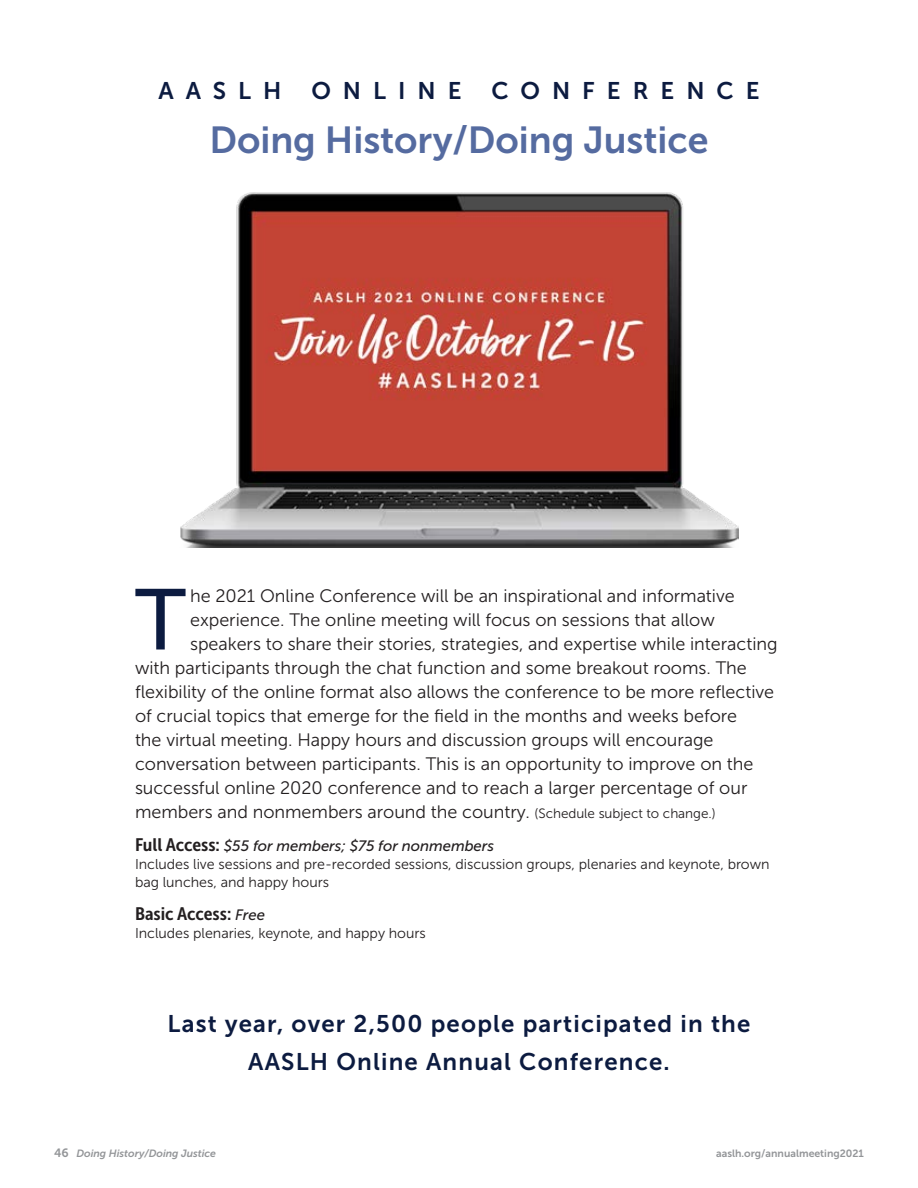
<style>
.page{position:relative;width:918px;height:1188px;background:#fff}
.page>*{position:absolute;margin:0;border:0;box-sizing:border-box;transform-origin:0 0}
.Body_9_5_12_LittleRo{font:85.95px "Museo Sans 500";color:#0c1b40}
.Session_Text_9_12_Li{font:37.5px "Museo Sans 700";color:#556ba0}
.HEAD_1_Top_Centered{font:24px/37.5px "Museo Sans 700";letter-spacing:.05em;color:#0c1b40;text-align:center}
.HEAD_1_Top_Centered-2{font:24px "Museo Sans 700";letter-spacing:.5em;color:#0c1b40}
.Body_9_5_12_LittleRo-2{font:18px "Museo Sans 300";color:#231f20}
.Session_Title_-_Onli{font:18px "Museo Sans Cond 700";color:#231f20;scale:1.1 1}
.Session_Title_-_Onli-2{font:italic 15px "Museo Sans 500";letter-spacing:-.005em;color:#231f20}
.Body_9_5_12_LittleRo-3{font:14.25px/18px "Museo Sans 300";color:#231f20}
.t1{font:italic 10.5px "Museo Sans 700";color:#939598}
.t2{font:10.5px "Museo Sans 700";color:#939598}
.s1{font-size:13.5px}
.s2{font-family:"Museo Sans Cond 700";font-style:normal;font-size:18px}
.s3{font-family:"Museo Sans 500";font-style:italic;font-size:15px}
.s4{font-style:normal;font-size:12px}
</style>
<div class="page">
<img style="left:180px;top:192px;width:558px;height:356px">
<p class="HEAD_1_Top_Centered-2" style="left:158px;top:77px;width:603px">AASLH ONLINE CONFERENCE</p>
<p class="Session_Text_9_12_Li" style="left:209px;top:119px;width:501px">Doing History/Doing Justice</p>
<p class="Body_9_5_12_LittleRo" style="left:135px;top:573px;width:52px">T</p>
<p class="Body_9_5_12_LittleRo-2" style="left:190px;top:586px;width:546px">he 2021 Online Conference will be an inspirational and informative</p>
<p class="Body_9_5_12_LittleRo-2" style="left:190px;top:610px;width:526px">experience. The online meeting will focus on sessions that allow</p>
<p class="Body_9_5_12_LittleRo-2" style="left:190px;top:634px;width:589px">speakers to share their stories, strategies, and expertise while interacting</p>
<p class="Body_9_5_12_LittleRo-2" style="left:135px;top:658px;width:613px">with participants through the chat function and some breakout rooms. The</p>
<p class="Body_9_5_12_LittleRo-2" style="left:135px;top:682px;width:641px">flexibility of the online format also allows the conference to be more reflective</p>
<p class="Body_9_5_12_LittleRo-2" style="left:135px;top:706px;width:604px">of crucial topics that emerge for the field in the months and weeks before</p>
<p class="Body_9_5_12_LittleRo-2" style="left:135px;top:730px;width:580px">the virtual meeting. Happy hours and discussion groups will encourage</p>
<p class="Body_9_5_12_LittleRo-2" style="left:135px;top:754px;width:620px">conversation between participants. This is an opportunity to improve on the</p>
<p class="Body_9_5_12_LittleRo-2" style="left:135px;top:778px;width:614px">successful online 2020 conference and to reach a larger percentage of our</p>
<p class="Body_9_5_12_LittleRo-2" style="left:135px;top:802px;width:582px">members and nonmembers around the country. <span class="s1">(Schedule subject to change.)</span></p>
<p class="Session_Title_-_Onli-2" style="left:135px;top:837px;width:361px"><span class="s2">Full Access:</span> $55 for members; $75 for nonmembers</p>
<p class="Body_9_5_12_LittleRo-3" style="left:135px;top:855px;width:636px">Includes live sessions and pre-recorded sessions, discussion groups, plenaries and keynote, brown bag lunches, and happy hours</p>
<p class="Session_Title_-_Onli" style="left:135px;top:903px;width:120px">Basic Access: <span class="s3">Free</span></p>
<p class="Body_9_5_12_LittleRo-3" style="left:135px;top:924px;width:292px">Includes plenaries, keynote, and happy hours</p>
<p class="HEAD_1_Top_Centered" style="left:168px;top:1005px;width:584px">Last year, over 2,500 people participated in the<br>AASLH Online Annual Conference.</p>
<p class="t1" style="left:54px;top:1147px;width:164px"><span class="s4">46</span> Doing History/Doing Justice</p>
<p class="t2" style="left:716px;top:1147px;width:149px">aaslh.org/annualmeeting2021</p>
</div>
